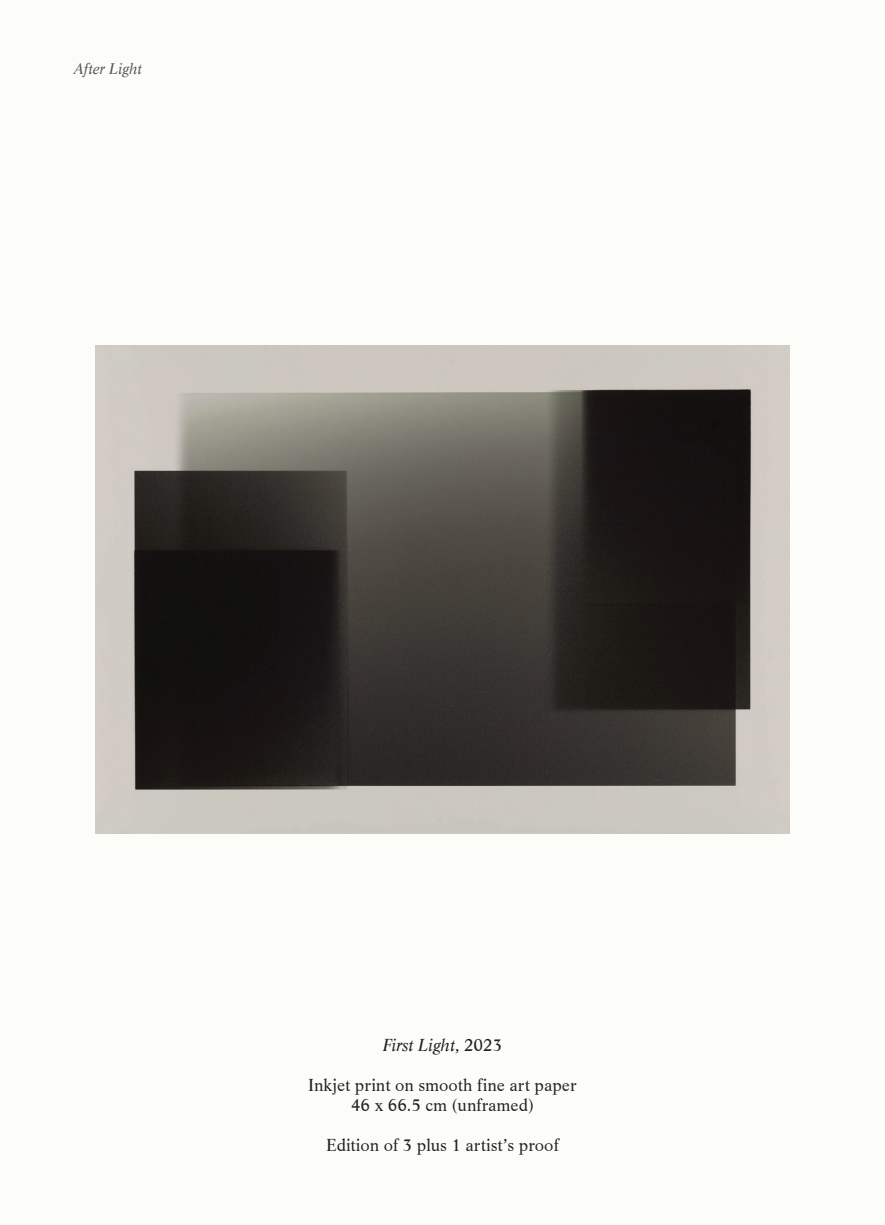
<style>
.page{position:relative;width:885px;height:1225px;background:#fff}
.page>*{position:absolute;margin:0;border:0;box-sizing:border-box;transform-origin:0 0}
.t1{font:18px/20px "Life T";color:#231f20;text-align:center}
.t2{font:italic 18px "Life T";color:#231f20}
.t3{font:italic 16px "Life T";color:#57585a}
.s1{font-style:normal}
</style>
<div class="page">
<div style="left:0;top:0;width:884px;height:1225px;background:#f9f9f4"></div>
<img style="left:95px;top:345px;width:694px;height:489px">
<p class="t3" style="left:74px;top:59px;width:70px">After Light</p>
<p class="t2" style="left:382px;top:1035px;width:121px">First Light<span class="s1">, 2023</span></p>
<p class="t1" style="left:308px;top:1075px;width:270px">Inkjet print on smooth fine art paper<br>46 x 66.5 cm (unframed)</p>
<p class="t1" style="left:326px;top:1135px;width:234px">Edition of 3 plus 1 artist’s proof</p>
</div>
